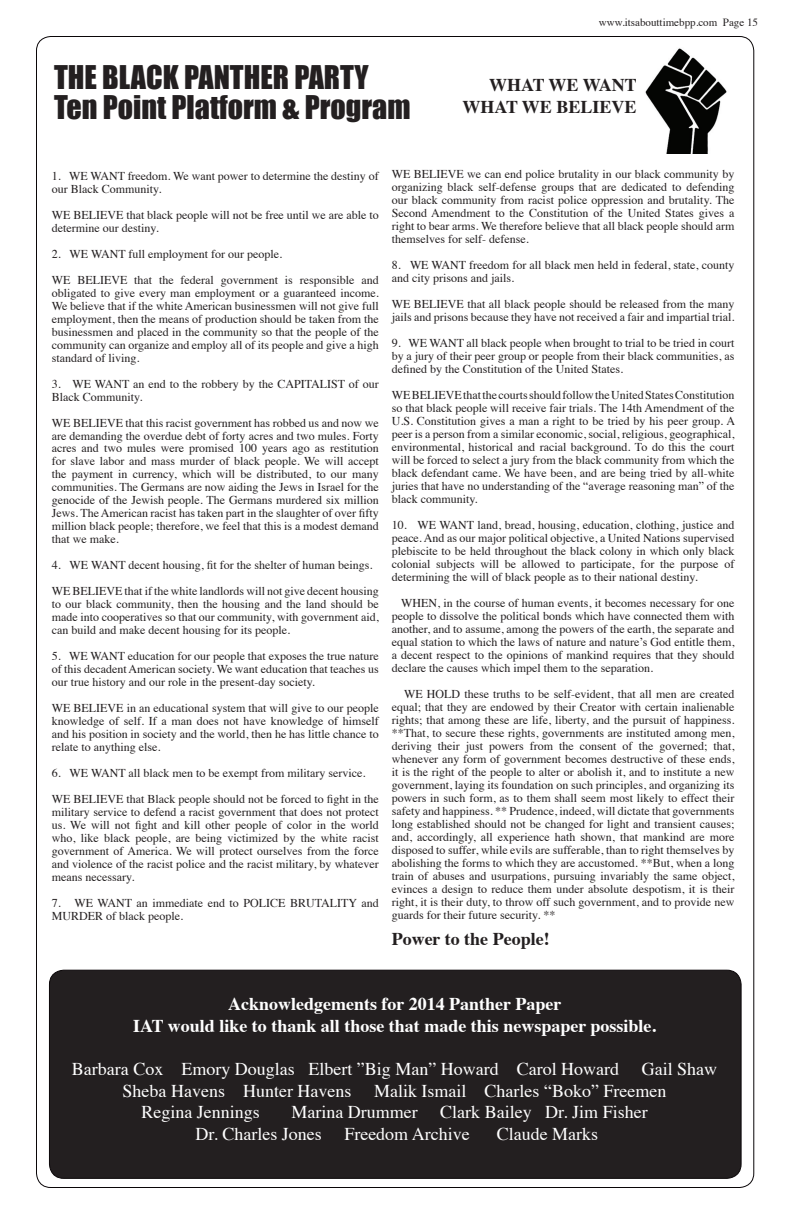
<style>
.page{position:relative;width:792px;height:1224px;background:#fff}
.page>*{position:absolute;margin:0;border:0;box-sizing:border-box;transform-origin:0 0}
.t1{font:30px/30px "Impact";color:#231f20}
.t2{font:18px/21.6px "Times";color:#fff}
.t3{font:700 18px/21.6px "Times";color:#fff;text-align:center}
.t4{font:700 18px/22px "Times";color:#231f20;text-align:right}
.t5{font:12px/13px "Times";color:#231f20;text-align:justify}
.t6{font:11px "Times";color:#231f20}
</style>
<div class="page">
<img style="left:645px;top:48px;width:82px;height:105px">
<div style="left:49px;top:970px;width:692px;height:208px;background:#231f20;border-radius:14px"></div>
<div style="left:49px;top:970px;width:693px;height:209px;border:1px solid #0a0608;border-radius:14px"></div>
<h1 class="t1" style="left:54px;top:62px;width:358px">THE BLACK PANTHER PARTY<br>Ten Point Platform &amp; Program</h1>
<p class="t6" style="left:599px;top:12px;width:161px">www.itsabouttimebpp.com Page 15</p>
<h2 class="t4" style="left:462px;top:72px;width:176px">WHAT WE WANT<br>WHAT WE BELIEVE</h2>
<p class="t5" style="left:52px;top:168px;width:328px">1. WE WANT freedom. We want power to determine the destiny of our Black Community.</p>
<p class="t5" style="left:52px;top:207px;width:328px">WE BELIEVE that black people will not be free until we are able to determine our destiny.</p>
<p class="t5" style="left:52px;top:239px;width:328px;line-height:26px">2. WE WANT full employment for our people.<br>WE BELIEVE that the federal government is responsible and</p>
<p class="t5" style="left:52px;top:285px;width:328px">obligated to give every man employment or a guaranteed income.<br>We believe that if the white American businessmen will not give full employment, then the means of production should be taken from the businessmen and placed in the community so that the people of the community can organize and employ all of its people and give a high standard of living.</p>
<p class="t5" style="left:52px;top:376px;width:328px">3. WE WANT an end to the robbery by the CAPITALIST of our<br>Black Community.</p>
<p class="t5" style="left:52px;top:415px;width:328px">WE BELIEVE that this racist government has robbed us and now we are demanding the overdue debt of forty acres and two mules. Forty acres and two mules were promised 100 years ago as restitution for slave labor and mass murder of black people. We will accept the payment in currency, which will be distributed, to our many communities. The Germans are now aiding the Jews in Israel for the genocide of the Jewish people. The Germans murdered six million Jews. The American racist has taken part in the slaughter of over fifty million black people; therefore, we feel that this is a modest demand that we make.</p>
<p class="t5" style="left:52px;top:551px;width:328px;line-height:26px">4. WE WANT decent housing, fit for the shelter of human beings.<br>WE BELIEVE that if the white landlords will not give decent housing</p>
<p class="t5" style="left:52px;top:597px;width:328px">to our black community, then the housing and the land should be made into cooperatives so that our community, with government aid, can build and make decent housing for its people.</p>
<p class="t5" style="left:52px;top:649px;width:328px">5. WE WANT education for our people that exposes the true nature of this decadent American society. We want education that teaches us our true history and our role in the present-day society.</p>
<p class="t5" style="left:52px;top:701px;width:328px">WE BELIEVE in an educational system that will give to our people knowledge of self. If a man does not have knowledge of himself and his position in society and the world, then he has little chance to relate to anything else.</p>
<p class="t5" style="left:52px;top:759px;width:328px;line-height:26px">6. WE WANT all black men to be exempt from military service.<br>WE BELIEVE that Black people should not be forced to fight in the</p>
<p class="t5" style="left:52px;top:805px;width:328px">military service to defend a racist government that does not protect us. We will not fight and kill other people of color in the world who, like black people, are being victimized by the white racist government of America. We will protect ourselves from the force and violence of the racist police and the racist military, by whatever means necessary.</p>
<p class="t5" style="left:52px;top:896px;width:328px">7. WE WANT an immediate end to POLICE BRUTALITY and<br>MURDER of black people.</p>
<p class="t5" style="left:392px;top:166px;width:344px">WE BELIEVE we can end police brutality in our black community by organizing black self-defense groups that are dedicated to defending our black community from racist police oppression and brutality. The Second Amendment to the Constitution of the United States gives a right to bear arms. We therefore believe that all black people should arm themselves for self- defense.</p>
<p class="t5" style="left:392px;top:257px;width:344px">8. WE WANT freedom for all black men held in federal, state, county and city prisons and jails.</p>
<p class="t5" style="left:392px;top:296px;width:344px">WE BELIEVE that all black people should be released from the many jails and prisons because they have not received a fair and impartial trial.</p>
<p class="t5" style="left:392px;top:335px;width:344px">9. WE WANT all black people when brought to trial to be tried in court by a jury of their peer group or people from their black communities, as defined by the Constitution of the United States.</p>
<p class="t5" style="left:392px;top:387px;width:345px">WE BELIEVE that the courts should follow the United States Constitution so that black people will receive fair trials. The 14th Amendment of the U.S. Constitution gives a man a right to be tried by his peer group. A peer is a person from a similar economic, social, religious, geographical, environmental, historical and racial background. To do this the court will be forced to select a jury from the black community from which the black defendant came. We have been, and are being tried by all-white juries that have no understanding of the “average reasoning man” of the black community.</p>
<p class="t5" style="left:392px;top:517px;width:344px">10. WE WANT land, bread, housing, education, clothing, justice and peace. And as our major political objective, a United Nations supervised plebiscite to be held throughout the black colony in which only black colonial subjects will be allowed to participate, for the purpose of determining the will of black people as to their national destiny.</p>
<p class="t5" style="left:392px;top:595px;width:344px;text-indent:10px">WHEN, in the course of human events, it becomes necessary for one people to dissolve the political bonds which have connected them with another, and to assume, among the powers of the earth, the separate and equal station to which the laws of nature and nature’s God entitle them, a decent respect to the opinions of mankind requires that they should declare the causes which impel them to the separation.</p>
<p class="t5" style="left:392px;top:686px;width:344px;text-indent:12px">WE HOLD these truths to be self-evident, that all men are created equal; that they are endowed by their Creator with certain inalienable rights; that among these are life, liberty, and the pursuit of happiness. **That, to secure these rights, governments are instituted among men, deriving their just powers from the consent of the governed; that, whenever any form of government becomes destructive of these ends, it is the right of the people to alter or abolish it, and to institute a new government, laying its foundation on such principles, and organizing its powers in such form, as to them shall seem most likely to effect their safety and happiness. ** Prudence, indeed, will dictate that governments long established should not be changed for light and transient causes; and, accordingly, all experience hath shown, that mankind are more disposed to suffer, while evils are sufferable, than to right themselves by abolishing the forms to which they are accustomed. **But, when a long train of abuses and usurpations, pursuing invariably the same object, evinces a design to reduce them under absolute despotism, it is their right, it is their duty, to throw off such government, and to provide new guards for their future security. **</p>
<h2 class="t4" style="left:392px;top:926px;width:160px">Power to the People!</h2>
<h2 class="t3" style="left:133px;top:991px;width:525px">Acknowledgements for 2014 Panther Paper<br>IAT would like to thank all those that made this newspaper possible.</h2>
<h2 class="t2" style="left:72px;top:1057px;width:549px">Barbara Cox Emory Douglas Elbert ”Big Man” Howard Carol Howard</h2>
<h2 class="t2" style="left:642px;top:1057px;width:77px">Gail Shaw</h2>
<h2 class="t2" style="left:123px;top:1078px;width:545px">Sheba Havens Hunter Havens Malik Ismail Charles “Boko” Freemen</h2>
<h2 class="t2" style="left:141px;top:1100px;width:120px">Regina Jennings</h2>
<h2 class="t2" style="left:291px;top:1100px;width:128px">Marina Drummer</h2>
<h2 class="t2" style="left:195px;top:1100px;width:454px;text-indent:245px">Clark Bailey Dr. Jim Fisher<br>Dr. Charles Jones Freedom Archive</h2>
<h2 class="t2" style="left:497px;top:1121px;width:103px">Claude Marks</h2>
</div>
